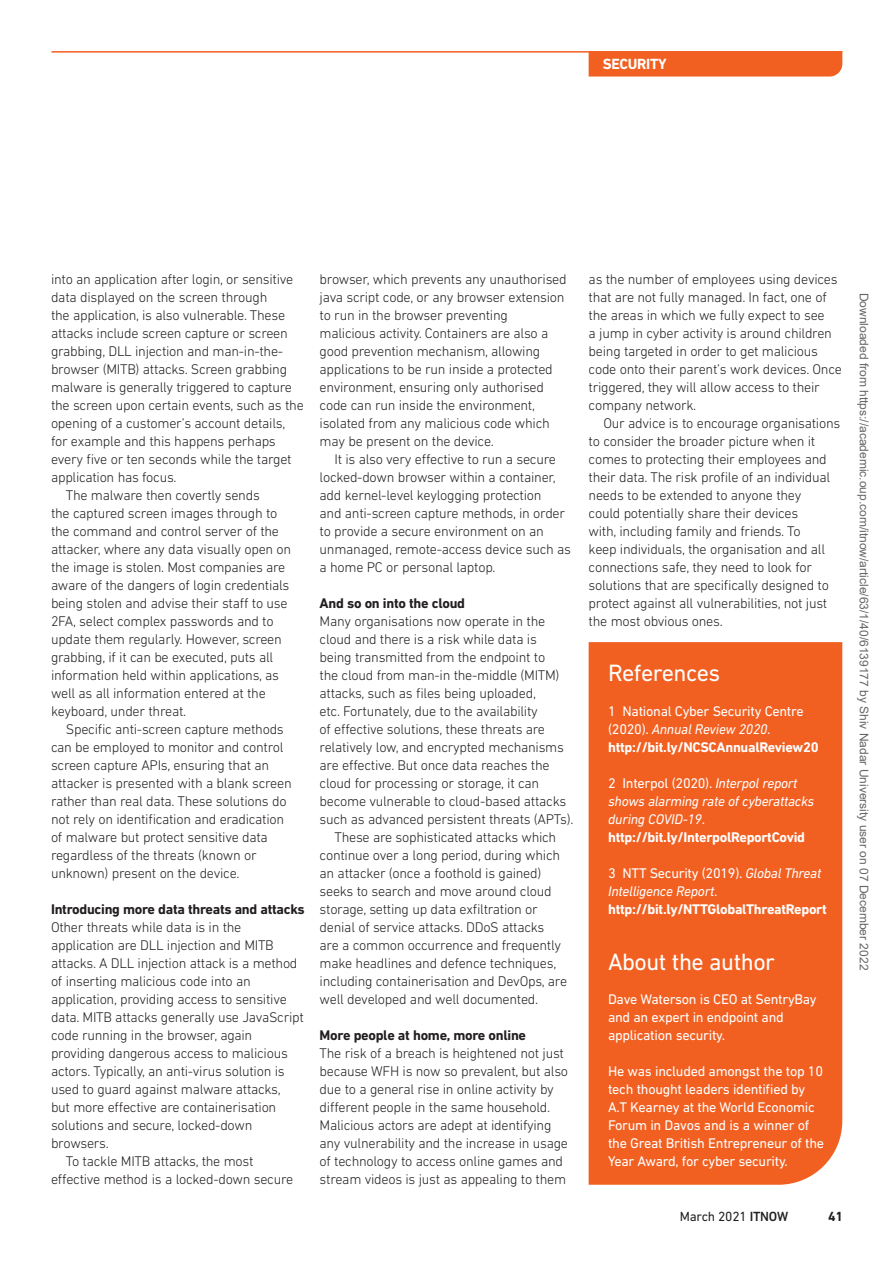
<style>
.page{position:relative;width:893px;height:1263px;background:#fff}
.page>*{position:absolute;margin:0;border:0;box-sizing:border-box;transform-origin:0 0}
.Box_Title{font:24px "DIN Next LT Pro";letter-spacing:-.02em;color:#fff}
.t1{font:700 15px "DIN Next LT Pro";letter-spacing:-.02em;color:#fff}
.Bodycopy{font:300 14.25px/18px "DIN Next LT Pro";letter-spacing:-.02em;color:#231f20}
.Bodycopy__First_Para{font:300 14.25px/18px "DIN Next LT Pro";letter-spacing:-.02em;color:#231f20}
.Boxed_Text__First_Pa{font:14.25px/18px "DIN Next LT Pro";letter-spacing:-.02em;color:#fff}
.Boxed_Text__First_Pa-2{font:italic 14.25px/18px "DIN Next LT Pro";letter-spacing:-.02em;color:#fff}
.Boxed_Text__First_Pa-3{font:700 14.25px/18px "DIN Next LT Pro";letter-spacing:-.02em;color:#fff}
.Subheading{font:700 14.25px "DIN Next LT Pro";letter-spacing:-.02em;color:#231f20}
.t2{font:13.5px "DIN Next LT Pro";letter-spacing:-.02em;color:#231f20}
.t3{font:700 13.5px "DIN Next LT Pro";color:#231f20}
.t4{font:12px "Arial";color:#666}
.s1{font-style:italic}
.s2{font-weight:700}
.s3{font-style:normal}
.s4{font-weight:700;font-style:normal}
.s5{font-weight:400}
.s6{font-weight:400;font-style:italic}
.s7{font-weight:500}
</style>
<div class="page">
<div style="left:589px;top:642px;width:253px;height:543px;background:#f26021"></div>
<div style="left:589px;top:53px;width:253px;height:24px;background:#f26021"></div>
<hr style="left:51px;top:51px;width:791px;height:2px;background:#f26021">
<p class="t1" style="left:603px;top:55px;width:65px">SECURITY</p>
<p class="Bodycopy" style="left:51px;top:270px;width:254px">into an application after login, or sensitive data displayed on the screen through<br>the application, is also vulnerable. These attacks include screen capture or screen grabbing, DLL injection and man-in-the&shy;browser (MITB) attacks. Screen grabbing malware is generally triggered to capture the screen upon certain events, such as the opening of a customer’s account details, for example and this happens perhaps every five or ten seconds while the target application has focus.</p>
<p class="Bodycopy" style="left:51px;top:486px;width:242px;text-indent:15px">The malware then covertly sends<br>the captured screen images through to the command and control server of the attacker, where any data visually open on the image is stolen. Most companies are aware of the dangers of login credentials being stolen and advise their staff to use 2FA, select complex passwords and to update them regularly. However, screen grabbing, if it can be executed, puts all information held within applications, as well as all information entered at the keyboard, under threat.</p>
<p class="Bodycopy" style="left:51px;top:720px;width:242px;text-indent:15px">Specific anti-screen capture methods can be employed to monitor and control screen capture APIs, ensuring that an attacker is presented with a blank screen rather than real data. These solutions do not rely on identification and eradication of malware but protect sensitive data regardless of the threats (known or unknown) present on the device.</p>
<p class="Subheading" style="left:51px;top:901px;width:255px">Introducing more data threats and attacks</p>
<p class="Bodycopy__First_Para" style="left:51px;top:918px;width:254px">Other threats while data is in the application are DLL injection and MITB attacks. A DLL injection attack is a method of inserting malicious code into an application, providing access to sensitive data. MITB attacks generally use JavaScript code running in the browser, again providing dangerous access to malicious actors. Typically, an anti-virus solution is used to guard against malware attacks,<br>but more effective are containerisation solutions and secure, locked-down browsers.</p>
<p class="Bodycopy" style="left:51px;top:1152px;width:244px;text-indent:15px">To tackle MITB attacks, the most effective method is a locked-down secure</p>
<p class="Bodycopy" style="left:320px;top:270px;width:249px">browser, which prevents any unauthorised java script code, or any browser extension to run in the browser preventing malicious activity. Containers are also a good prevention mechanism, allowing applications to be run inside a protected environment, ensuring only authorised code can run inside the environment, isolated from any malicious code which may be present on the device.</p>
<p class="Bodycopy" style="left:320px;top:450px;width:253px;text-indent:15px">It is also very effective to run a secure locked-down browser within a container, add kernel-level keylogging protection<br>and anti-screen capture methods, in order to provide a secure environment on an unmanaged, remote-access device such as a home PC or personal laptop.</p>
<p class="Subheading" style="left:320px;top:595px;width:147px">And so on into the cloud</p>
<p class="Bodycopy__First_Para" style="left:320px;top:612px;width:255px">Many organisations now operate in the cloud and there is a risk while data is<br>being transmitted from the endpoint to<br>the cloud from man-in the-middle (MITM) attacks, such as files being uploaded,<br>etc. Fortunately, due to the availability<br>of effective solutions, these threats are relatively low, and encrypted mechanisms are effective. But once data reaches the cloud for processing or storage, it can become vulnerable to cloud-based attacks such as advanced persistent threats (APTs).</p>
<p class="Bodycopy" style="left:320px;top:828px;width:249px;text-indent:15px">These are sophisticated attacks which continue over a long period, during which an attacker (once a foothold is gained) seeks to search and move around cloud storage, setting up data exfiltration or denial of service attacks. DDoS attacks are a common occurrence and frequently make headlines and defence techniques, including containerisation and DevOps, are well developed and well documented.</p>
<p class="Subheading" style="left:320px;top:1027px;width:208px">More people at home, more online</p>
<p class="Bodycopy__First_Para" style="left:320px;top:1044px;width:250px">The risk of a breach is heightened not just because WFH is now so prevalent, but also due to a general rise in online activity by different people in the same household.<br>Malicious actors are adept at identifying any vulnerability and the increase in usage of technology to access online games and stream videos is just as appealing to them</p>
<p class="Bodycopy__First_Para" style="left:589px;top:270px;width:255px">as the number of employees using devices that are not fully managed. In fact, one of the areas in which we fully expect to see<br>a jump in cyber activity is around children being targeted in order to get malicious code onto their parent’s work devices. Once triggered, they will allow access to their company network.</p>
<p class="Bodycopy" style="left:589px;top:414px;width:253px;text-indent:15px">Our advice is to encourage organisations to consider the broader picture when it comes to protecting their employees and their data. The risk profile of an individual needs to be extended to anyone they<br>could potentially share their devices<br>with, including family and friends. To<br>keep individuals, the organisation and all connections safe, they need to look for solutions that are specifically designed to protect against all vulnerabilities, not just the most obvious ones.</p>
<p class="Box_Title" style="left:608px;top:659px;width:114px">References</p>
<p class="Boxed_Text__First_Pa" style="left:608px;top:702px;width:212px">1 National Cyber Security Centre (2020). <span class="s1">Annual Review 2020</span>. <span class="s2">http://bit.ly/NCSCAnnualReview20</span></p>
<p class="Boxed_Text__First_Pa-2" style="left:608px;top:774px;width:208px"><span class="s3">2 Interpol (2020).</span> Interpol report shows alarming rate of cyberattacks during COVID-19<span class="s3">. </span><span class="s4">http://bit.ly/InterpolReportCovid</span></p>
<p class="Boxed_Text__First_Pa-3" style="left:608px;top:864px;width:220px"><span class="s5">3 NTT Security (2019).</span> <span class="s6">Global Threat<br>Intelligence Report</span><span class="s5">. </span>http://bit.ly/NTTGlobalThreatReport</p>
<p class="Box_Title" style="left:608px;top:947px;width:169px">About the author</p>
<p class="Boxed_Text__First_Pa" style="left:608px;top:990px;width:210px">Dave Waterson is CEO at SentryBay and an expert in endpoint and application security.</p>
<p class="Boxed_Text__First_Pa" style="left:608px;top:1062px;width:218px">He was included amongst the top 10 tech thought leaders identified by A.T Kearney at the World Economic Forum in Davos and is a winner of the Great British Entrepreneur of the Year Award, for cyber security.</p>
<p class="t4" style="left:868px;top:293px;width:679px;rotate:90deg">Downloaded from https://academic.oup.com/itnow/article/63/1/40/6139177 by Shiv Nadar University user on 07 December 2022</p>
<p class="t2" style="left:680px;top:1209px;width:110px">March 2021 <span class="s7">ITNOW</span></p>
<p class="t3" style="left:828px;top:1209px;width:16px">41</p>
</div>
